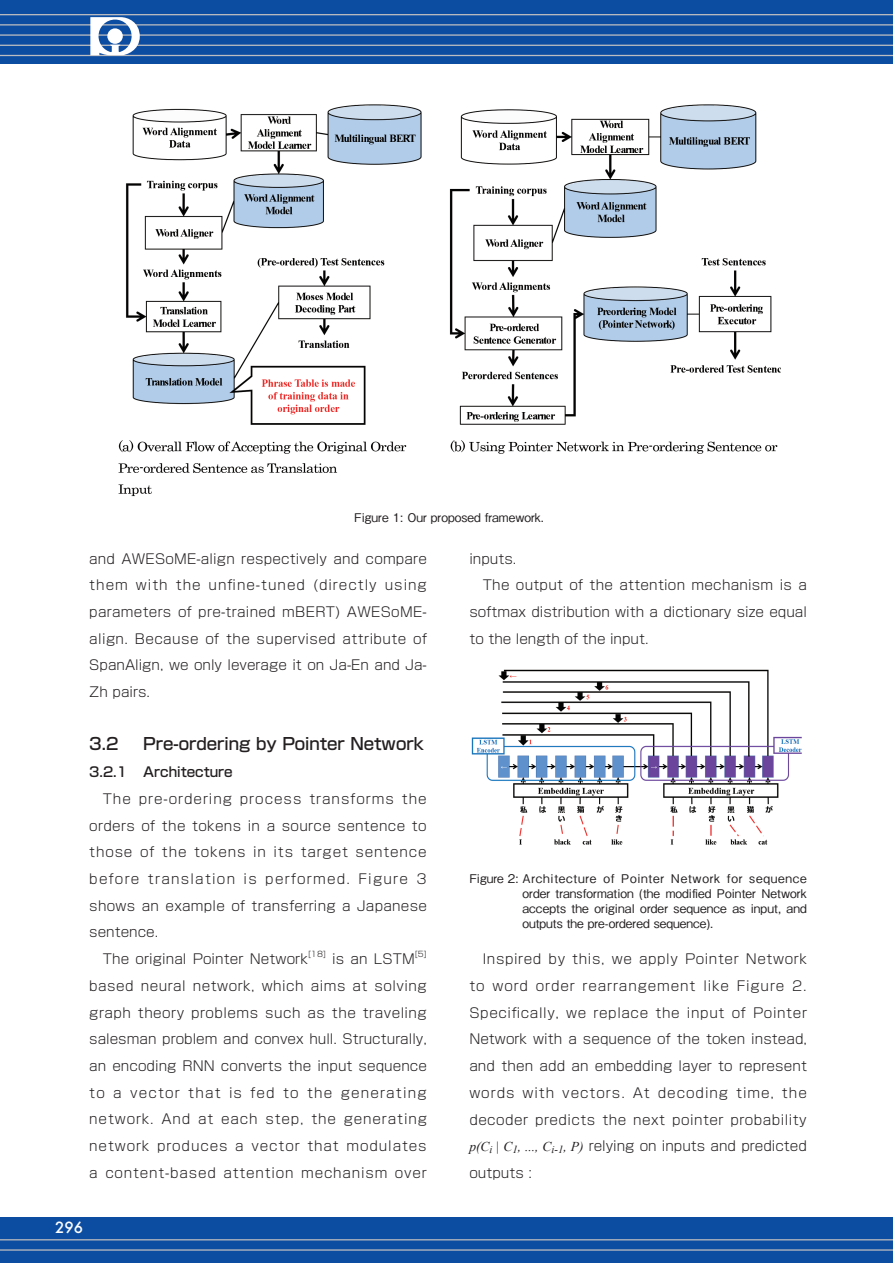
<style>
.page{position:relative;width:893px;height:1263px;background:#fff}
.page>*{position:absolute;margin:0;border:0;box-sizing:border-box;transform-origin:0 0}
.見出し_中{font:500 16.5px "Shin Go Pr 5";color:#231f20}
.t1{font:500 15px "Futura";color:#fff}
.本文{font:300 13.5px/26.7px "Shin Go Pr 5";letter-spacing:.01em;color:#231f20;text-align:justify}
.見出し_小{font:500 13.5px "Shin Go Pr 5";color:#231f20}
.t2{font:500 12px/15px "Gothic BBB Pro";color:#231f20;text-align:justify}
.本文-2{font:300 7.8px "Shin Go Pr 5";color:#231f20}
.s1{font-family:"Times New Roman";font-weight:400;font-style:italic}
</style>
<div class="page">
<div style="left:0;top:0;width:893px;height:64px;background:#0d4da1"></div>
<div style="left:0;top:1217px;width:893px;height:46px;background:#0d4da1"></div>
<hr style="left:0;top:14px;width:893px;height:1px;background:#bcbdc0">
<hr style="left:0;top:24px;width:893px;height:2px;background:#bcbdc0">
<hr style="left:0;top:34px;width:893px;height:2px;background:#bcbdc0">
<hr style="left:0;top:45px;width:893px;height:1px;background:#bcbdc0">
<hr style="left:0;top:55px;width:893px;height:1px;background:#bcbdc0">
<hr style="left:0;top:1239px;width:893px;height:1px;background:#bcbdc0">
<hr style="left:0;top:1249px;width:893px;height:2px;background:#bcbdc0">
<svg style="left:90px;top:17px;width:50px;height:38px"></svg>
<img style="left:471px;top:669px;width:331px;height:176px">
<img style="left:118px;top:104px;width:663px;height:393px">
<p class="t2" style="left:354px;top:508px;width:191px">Figure 1: Our proposed framework.</p>
<p class="本文" style="left:89px;top:544px;width:339px">and AWESoME-align respectively and compare them with the unfine-tuned (directly using parameters of pre-trained mBERT) AWESoME&shy;align. Because of the supervised attribute of SpanAlign, we only leverage it on Ja-En and Ja-Zh pairs.</p>
<p class="見出し_中" style="left:89px;top:730px;width:31px">3.2</p>
<p class="見出し_中" style="left:143px;top:730px;width:282px">Pre-ordering by Pointer Network</p>
<p class="見出し_小" style="left:89px;top:761px;width:145px">3.2.1 Architecture</p>
<p class="本文" style="left:89px;top:784px;width:339px;text-indent:14px">The pre-ordering process transforms the orders of the tokens in a source sentence to those of the tokens in its target sentence before translation is performed. Figure 3 shows an example of transferring a Japanese sentence.</p>
<p class="本文" style="left:103px;top:944px;width:207px">The original Pointer Network</p>
<p class="本文-2" style="left:308px;top:948px;width:19px">[18]</p>
<p class="本文" style="left:332px;top:944px;width:84px">is an LSTM</p>
<p class="本文-2" style="left:415px;top:948px;width:13px">[5]</p>
<p class="本文" style="left:89px;top:971px;width:339px">based neural network, which aims at solving graph theory problems such as the traveling salesman problem and convex hull. Structurally, an encoding RNN converts the input sequence to a vector that is fed to the generating network. And at each step, the generating network produces a vector that modulates a content-based attention mechanism over</p>
<p class="t1" style="left:55px;top:1217px;width:29px">296</p>
<p class="本文" style="left:469px;top:544px;width:49px">inputs.</p>
<p class="本文" style="left:469px;top:570px;width:339px;text-indent:14px">The output of the attention mechanism is a softmax distribution with a dictionary size equal to the length of the input.</p>
<p class="t2" style="left:522px;top:869px;width:286px;text-indent:-53px">Figure 2: Architecture of Pointer Network for sequence order transformation (the modified Pointer Network accepts the original order sequence as input, and outputs the pre-ordered sequence).</p>
<p class="本文" style="left:469px;top:944px;width:339px;text-indent:14px">Inspired by this, we apply Pointer Network to word order rearrangement like Figure 2.<br>Specifically, we replace the input of Pointer Network with a sequence of the token instead, and then add an embedding layer to represent words with vectors. At decoding time, the decoder predicts the next pointer probability <span class="s1">p(C</span><sub>i</sub> <span class="s1">| C</span><sub>1</sub><span class="s1">, ..., C</span><sub>i-1</sub><span class="s1">, P)</span> relying on inputs and predicted outputs :</p>
</div>
